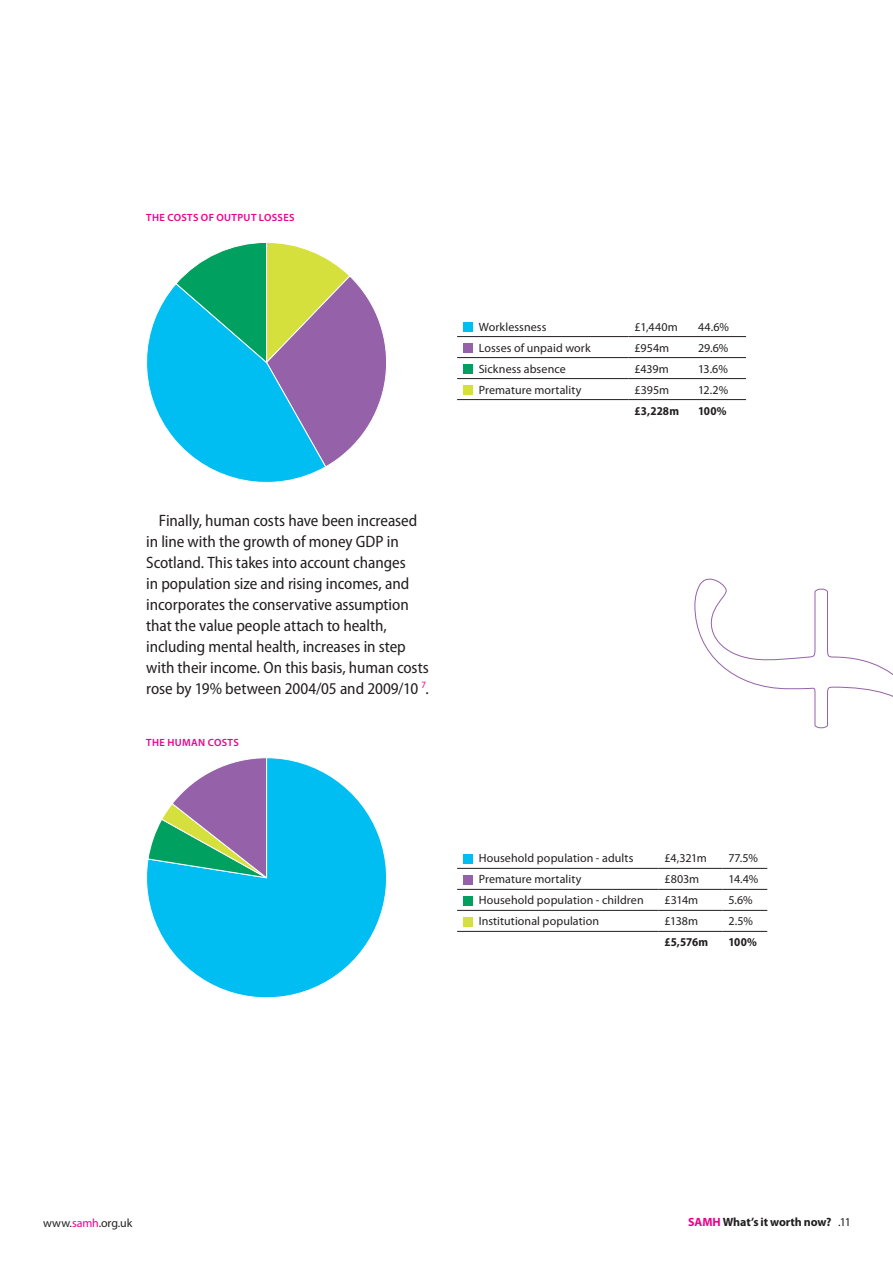
<style>
.page{position:relative;width:893px;height:1263px;background:#fff}
.page>*{position:absolute;margin:0;border:0;box-sizing:border-box;transform-origin:0 0}
.t1{font:semi-condensed 16.5px/21px "Myriad Pro";letter-spacing:-.005em;color:#231f20}
.t2{font:12px "Myriad Pro";letter-spacing:.005em;color:#231f20}
.t3{font:700 12px "Myriad Pro";letter-spacing:-.01em;color:#231f20}
.t4{font:700 semi-condensed 12px "Myriad Pro";letter-spacing:.005em;color:#231f20}
.t5{font:600 10.5px "Myriad Pro";letter-spacing:.035em;color:#ec008c}
.s1{color:#ec008c}
.s2{font-weight:400}
</style>
<div class="page">
<hr style="left:457px;top:336px;width:172px;height:1px;background:#231f20">
<hr style="left:629px;top:336px;width:63px;height:1px;background:#231f20">
<hr style="left:692px;top:336px;width:54px;height:1px;background:#231f20">
<hr style="left:457px;top:357px;width:172px;height:1px;background:#231f20">
<hr style="left:629px;top:357px;width:63px;height:1px;background:#231f20">
<hr style="left:692px;top:357px;width:54px;height:1px;background:#231f20">
<hr style="left:457px;top:378px;width:172px;height:1px;background:#231f20">
<hr style="left:629px;top:378px;width:63px;height:1px;background:#231f20">
<hr style="left:692px;top:378px;width:54px;height:1px;background:#231f20">
<hr style="left:457px;top:399px;width:172px;height:1px;background:#231f20">
<hr style="left:629px;top:399px;width:63px;height:1px;background:#231f20">
<hr style="left:692px;top:399px;width:54px;height:1px;background:#231f20">
<div style="left:463px;top:322px;width:9px;height:9px;background:#00bdf2"></div>
<div style="left:463px;top:343px;width:9px;height:9px;background:#9561a9"></div>
<div style="left:463px;top:364px;width:9px;height:9px;background:#00a160"></div>
<div style="left:463px;top:385px;width:9px;height:9px;background:#d6e03d"></div>
<svg style="left:146px;top:242px;width:241px;height:241px"></svg>
<hr style="left:457px;top:868px;width:201px;height:1px;background:#231f20">
<hr style="left:658px;top:868px;width:64px;height:1px;background:#231f20">
<hr style="left:722px;top:868px;width:45px;height:1px;background:#231f20">
<hr style="left:457px;top:889px;width:201px;height:1px;background:#231f20">
<hr style="left:658px;top:889px;width:64px;height:1px;background:#231f20">
<hr style="left:722px;top:889px;width:45px;height:1px;background:#231f20">
<hr style="left:457px;top:910px;width:201px;height:1px;background:#231f20">
<hr style="left:658px;top:910px;width:64px;height:1px;background:#231f20">
<hr style="left:722px;top:910px;width:45px;height:1px;background:#231f20">
<hr style="left:457px;top:931px;width:201px;height:1px;background:#231f20">
<hr style="left:658px;top:931px;width:64px;height:1px;background:#231f20">
<hr style="left:722px;top:931px;width:45px;height:1px;background:#231f20">
<div style="left:463px;top:854px;width:9px;height:9px;background:#00bdf2"></div>
<div style="left:463px;top:875px;width:9px;height:9px;background:#9561a9"></div>
<div style="left:463px;top:896px;width:9px;height:9px;background:#00a160"></div>
<div style="left:463px;top:917px;width:9px;height:9px;background:#d6e03d"></div>
<svg style="left:146px;top:757px;width:241px;height:241px"></svg>
<svg style="left:147px;top:757px;width:121px;height:122px"></svg>
<svg style="left:694px;top:578px;width:199px;height:151px"></svg>
<p class="t5" style="left:146px;top:211px;width:42px">THE COSTS</p>
<p class="t5" style="left:201px;top:211px;width:94px">OF OUTPUT LOSSES</p>
<p class="t1" style="left:146px;top:509px;width:284px;text-indent:13px">Finally, human costs have been increased in line with the growth of money GDP in Scotland. This takes into account changes<br>in population size and rising incomes, and incorporates the conservative assumption that the value people attach to health, including mental health, increases in step with their income. On this basis, human costs rose by 19% between 2004/05 and 2009/10 <sup>7</sup>.</p>
<p class="t5" style="left:146px;top:736px;width:82px">THE HUMAN COSTS</p>
<p class="t2" style="left:479px;top:319px;width:69px">Worklessness</p>
<p class="t2" style="left:635px;top:319px;width:45px">£1,440m</p>
<p class="t2" style="left:698px;top:319px;width:33px">44.6%</p>
<p class="t2" style="left:479px;top:340px;width:113px">Losses of unpaid work</p>
<p class="t2" style="left:635px;top:340px;width:36px">£954m</p>
<p class="t2" style="left:698px;top:340px;width:32px">29.6%</p>
<p class="t2" style="left:479px;top:361px;width:89px">Sickness absence</p>
<p class="t2" style="left:635px;top:361px;width:36px">£439m</p>
<p class="t2" style="left:698px;top:361px;width:31px">13.6%</p>
<p class="t2" style="left:479px;top:382px;width:104px">Premature mortality</p>
<p class="t2" style="left:635px;top:382px;width:36px">£395m</p>
<p class="t2" style="left:698px;top:382px;width:32px">12.2%</p>
<p class="t4" style="left:635px;top:403px;width:46px">£3,228m</p>
<p class="t4" style="left:698px;top:403px;width:30px">100%</p>
<p class="t2" style="left:479px;top:851px;width:156px">Household population - adults</p>
<p class="t2" style="left:664px;top:851px;width:44px">£4,321m</p>
<p class="t2" style="left:728px;top:851px;width:31px">77.5%</p>
<p class="t2" style="left:479px;top:872px;width:104px">Premature mortality</p>
<p class="t2" style="left:664px;top:872px;width:36px">£803m</p>
<p class="t2" style="left:728px;top:872px;width:31px">14.4%</p>
<p class="t2" style="left:479px;top:893px;width:167px">Household population - children</p>
<p class="t2" style="left:664px;top:893px;width:35px">£314m</p>
<p class="t2" style="left:728px;top:893px;width:26px">5.6%</p>
<p class="t2" style="left:479px;top:914px;width:122px">Institutional population</p>
<p class="t2" style="left:664px;top:914px;width:35px">£138m</p>
<p class="t2" style="left:728px;top:914px;width:26px">2.5%</p>
<p class="t4" style="left:664px;top:935px;width:45px">£5,576m</p>
<p class="t4" style="left:728px;top:935px;width:30px">100%</p>
<p class="t2" style="left:43px;top:1215px;width:91px">www.<span class="s1">samh</span>.org.uk</p>
<p class="t3" style="left:688px;top:1214px;width:164px"><span class="s1">SAMH</span> What’s it worth now? <span class="s2">.11</span></p>
</div>
